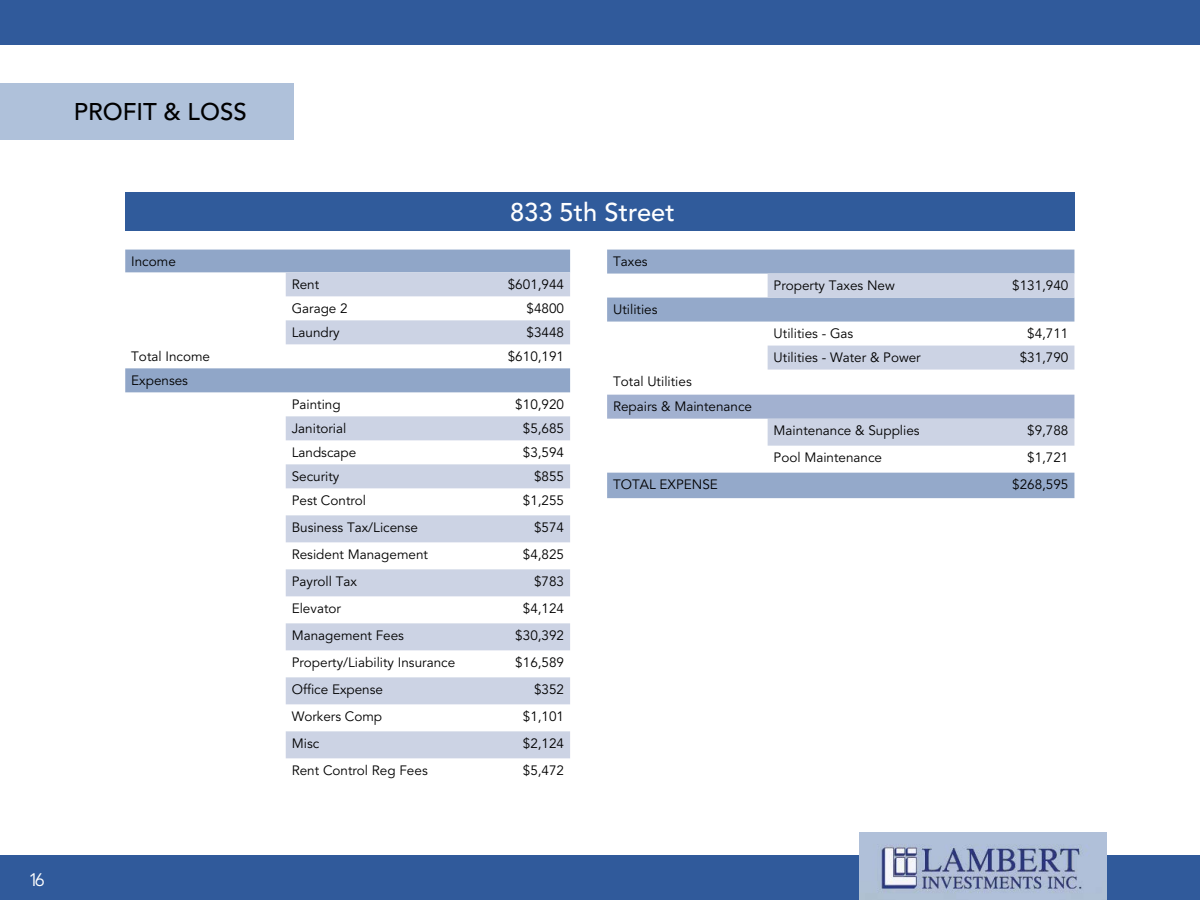
<style>
.page{position:relative;width:1200px;height:900px;background:#fff}
.page>*{position:absolute;margin:0;border:0;box-sizing:border-box;transform-origin:0 0}
.t1{font:500 25.5px "Avenir";color:#fff}
.t2{font:500 24px "Avenir LT Std";color:#000}
.t3{font:18px "Avenir";color:#fff}
.t4{font:13.5px "Avenir LT Pro";color:#000}
</style>
<div class="page">
<div style="left:0;top:856px;width:1200px;height:44px;background:#305a9b"></div>
<img style="left:860px;top:833px;width:247px;height:67px">
<div style="left:0;top:0;width:1200px;height:44px;background:#305a9b"></div>
<div style="left:0;top:83px;width:294px;height:57px;background:#afc1da"></div>
<div style="left:125px;top:192px;width:950px;height:39px;background:#305b9b"></div>
<svg style="left:607px;top:250px;width:467px;height:248px"></svg>
<svg style="left:768px;top:274px;width:306px;height:172px;fill:#ccd3e4"></svg>
<div style="left:607px;top:395px;width:467px;height:24px;background:#a2b1d0"></div>
<svg style="left:125px;top:250px;width:445px;height:142px"></svg>
<svg style="left:286px;top:272px;width:284px;height:486px;fill:#ccd3e4"></svg>
<p class="t2" style="left:74px;top:98px;width:174px">PROFIT &amp; LOSS</p>
<p class="t4" style="left:131px;top:254px;width:46px">Income</p>
<p class="t1" style="left:510px;top:193px;width:166px">833 5th Street</p>
<p class="t4" style="left:613px;top:254px;width:36px">Taxes</p>
<p class="t4" style="left:292px;top:276px;width:29px">Rent</p>
<p class="t4" style="left:508px;top:276px;width:58px">$601,944</p>
<p class="t4" style="left:292px;top:300px;width:58px">Garage 2</p>
<p class="t4" style="left:527px;top:300px;width:39px">$4800</p>
<p class="t4" style="left:292px;top:324px;width:50px">Laundry</p>
<p class="t4" style="left:527px;top:324px;width:39px">$3448</p>
<p class="t4" style="left:131px;top:348px;width:80px">Total Income</p>
<p class="t4" style="left:508px;top:348px;width:58px">$610,191</p>
<p class="t4" style="left:131px;top:372px;width:58px">Expenses</p>
<p class="t4" style="left:292px;top:396px;width:50px">Painting</p>
<p class="t4" style="left:515px;top:396px;width:50px">$10,920</p>
<p class="t4" style="left:292px;top:420px;width:56px">Janitorial</p>
<p class="t4" style="left:523px;top:420px;width:43px">$5,685</p>
<p class="t4" style="left:292px;top:444px;width:66px">Landscape</p>
<p class="t4" style="left:523px;top:444px;width:43px">$3,594</p>
<p class="t4" style="left:292px;top:468px;width:49px">Security</p>
<p class="t4" style="left:534px;top:468px;width:32px">$855</p>
<p class="t4" style="left:292px;top:492px;width:76px">Pest Control</p>
<p class="t4" style="left:523px;top:492px;width:43px">$1,255</p>
<p class="t4" style="left:292px;top:519px;width:128px">Business Tax/License</p>
<p class="t4" style="left:534px;top:519px;width:32px">$574</p>
<p class="t4" style="left:292px;top:546px;width:138px">Resident Management</p>
<p class="t4" style="left:523px;top:546px;width:43px">$4,825</p>
<p class="t4" style="left:292px;top:573px;width:67px">Payroll Tax</p>
<p class="t4" style="left:534px;top:573px;width:32px">$783</p>
<p class="t4" style="left:292px;top:600px;width:51px">Elevator</p>
<p class="t4" style="left:523px;top:600px;width:43px">$4,124</p>
<p class="t4" style="left:292px;top:627px;width:114px">Management Fees</p>
<p class="t4" style="left:515px;top:627px;width:50px">$30,392</p>
<p class="t4" style="left:292px;top:654px;width:165px">Property/Liability Insurance</p>
<p class="t4" style="left:515px;top:654px;width:50px">$16,589</p>
<p class="t4" style="left:292px;top:681px;width:93px">Office Expense</p>
<p class="t4" style="left:534px;top:681px;width:32px">$352</p>
<p class="t4" style="left:292px;top:708px;width:92px">Workers Comp</p>
<p class="t4" style="left:523px;top:708px;width:43px">$1,101</p>
<p class="t4" style="left:292px;top:735px;width:29px">Misc</p>
<p class="t4" style="left:523px;top:735px;width:43px">$2,124</p>
<p class="t4" style="left:292px;top:762px;width:138px">Rent Control Reg Fees</p>
<p class="t4" style="left:523px;top:762px;width:43px">$5,472</p>
<p class="t4" style="left:613px;top:302px;width:46px">Utilities</p>
<p class="t4" style="left:613px;top:374px;width:80px">Total Utilities</p>
<p class="t4" style="left:613px;top:399px;width:141px">Repairs &amp; Maintenance</p>
<p class="t4" style="left:774px;top:278px;width:123px">Property Taxes New</p>
<p class="t4" style="left:1012px;top:278px;width:58px">$131,940</p>
<p class="t4" style="left:774px;top:326px;width:81px">Utilities - Gas</p>
<p class="t4" style="left:1027px;top:326px;width:43px">$4,711</p>
<p class="t4" style="left:774px;top:350px;width:149px">Utilities - Water &amp; Power</p>
<p class="t4" style="left:1020px;top:350px;width:50px">$31,790</p>
<p class="t4" style="left:774px;top:423px;width:148px">Maintenance &amp; Supplies</p>
<p class="t4" style="left:1027px;top:423px;width:43px">$9,788</p>
<p class="t4" style="left:774px;top:450px;width:110px">Pool Maintenance</p>
<p class="t4" style="left:1027px;top:450px;width:43px">$1,721</p>
<p class="t4" style="left:613px;top:477px;width:106px">TOTAL EXPENSE</p>
<p class="t4" style="left:1012px;top:477px;width:58px">$268,595</p>
<h3 class="t3" style="left:28px;top:866px;width:18px">16</h3>
</div>
